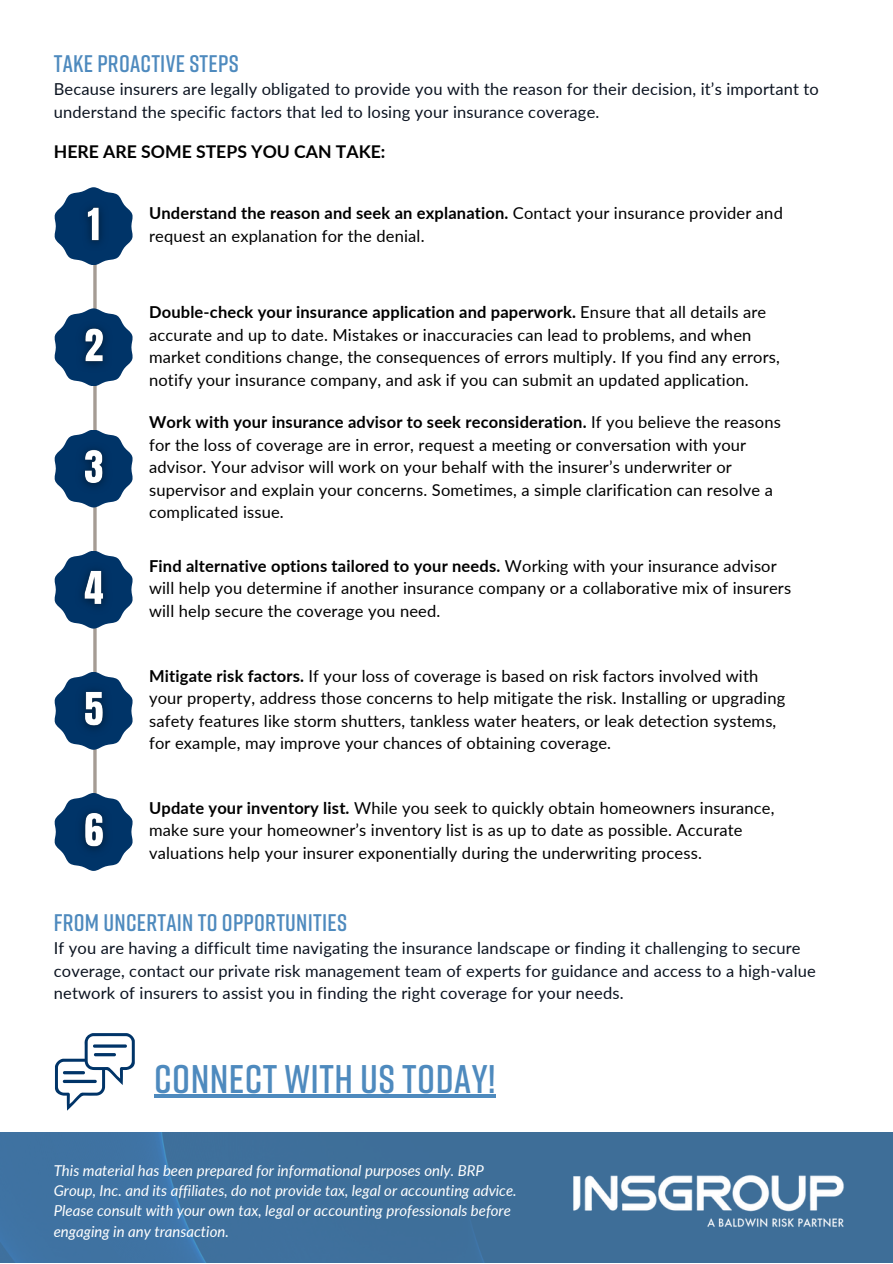
<style>
.page{position:relative;width:893px;height:1264px;background:#fff}
.page>*{position:absolute;margin:0;border:0;box-sizing:border-box;transform-origin:0 0}
.t1{font:600 39.9px "Rift";letter-spacing:.01em;color:#4e8abe}
.t2{font:600 24px "Rift";letter-spacing:.01em;color:#4e8abe}
.t3{font:700 17.55px "Lato";color:#000}
.t4{font:16.5px/22.5px "Lato";letter-spacing:.01em;color:#000}
.t5{font:16.5px/22.5px "Lato";letter-spacing:.01em;color:#0b1320}
.t6{font:italic 15px/20.2px "Lato";color:#fff}
.s1{font-weight:700}
</style>
<div class="page">
<div style="left:0;top:1132px;width:892px;height:130px;background:#3e6f9a"></div>
<svg style="left:93px;top:270px;width:4px;height:521px"></svg>
<svg style="left:54px;top:193px;width:79px;height:67px"></svg>
<svg style="left:54px;top:315px;width:79px;height:64px"></svg>
<svg style="left:54px;top:679px;width:79px;height:64px"></svg>
<svg style="left:54px;top:436px;width:79px;height:65px"></svg>
<svg style="left:54px;top:800px;width:79px;height:64px"></svg>
<svg style="left:54px;top:558px;width:79px;height:64px"></svg>
<svg style="left:55px;top:1033px;width:80px;height:77px"></svg>
<img style="left:573px;top:1175px;width:271px;height:52px">
<hr style="left:154px;top:1094px;width:342px;height:4px;background:#4e8abe">
<img style="left:73px;top:187px;width:41px;height:83px">
<img style="left:69px;top:307px;width:48px;height:84px">
<img style="left:69px;top:428px;width:48px;height:84px">
<img style="left:69px;top:549px;width:48px;height:84px">
<img style="left:69px;top:670px;width:48px;height:84px">
<img style="left:69px;top:791px;width:48px;height:80px">
<p class="t2" style="left:54px;top:48px;width:186px">TAKE PROACTIVE STEPS</p>
<p class="t5" style="left:54px;top:78px;width:766px">Because insurers are legally obligated to provide you with the reason for their decision, it’s important to understand the specific factors that led to losing your insurance coverage.</p>
<p class="t3" style="left:54px;top:141px;width:333px">HERE ARE SOME STEPS YOU CAN TAKE:</p>
<p class="t4" style="left:149px;top:202px;width:635px"><span class="s1">Understand the reason and seek an explanation.</span> Contact your insurance provider and request an explanation for the denial.</p>
<p class="t4" style="left:149px;top:300px;width:632px"><span class="s1">Double-check your insurance application and paperwork.</span> Ensure that all details are accurate and up to date. Mistakes or inaccuracies can lead to problems, and when market conditions change, the consequences of errors multiply. If you find any errors, notify your insurance company, and ask if you can submit an updated application.</p>
<p class="t4" style="left:149px;top:410px;width:633px"><span class="s1">Work with your insurance advisor to seek reconsideration.</span> If you believe the reasons for the loss of coverage are in error, request a meeting or conversation with your advisor. Your advisor will work on your behalf with the insurer’s underwriter or supervisor and explain your concerns. Sometimes, a simple clarification can resolve a complicated issue.</p>
<p class="t4" style="left:149px;top:554px;width:643px"><span class="s1">Find alternative options tailored to your needs.</span> Working with your insurance advisor will help you determine if another insurance company or a collaborative mix of insurers will help secure the coverage you need.</p>
<p class="t4" style="left:149px;top:664px;width:637px"><span class="s1">Mitigate risk factors.</span> If your loss of coverage is based on risk factors involved with your property, address those concerns to help mitigate the risk. Installing or upgrading safety features like storm shutters, tankless water heaters, or leak detection systems, for example, may improve your chances of obtaining coverage.</p>
<p class="t4" style="left:149px;top:796px;width:627px"><span class="s1">Update your inventory list.</span> While you seek to quickly obtain homeowners insurance, make sure your homeowner’s inventory list is as up to date as possible. Accurate valuations help your insurer exponentially during the underwriting process.</p>
<p class="t2" style="left:54px;top:907px;width:295px">FROM UNCERTAIN TO OPPORTUNITIES</p>
<p class="t5" style="left:54px;top:936px;width:763px">If you are having a difficult time navigating the insurance landscape or finding it challenging to secure coverage, contact our private risk management team of experts for guidance and access to a high-value network of insurers to assist you in finding the right coverage for your needs.</p>
<p class="t1" style="left:154px;top:1053px;width:343px">CONNECT WITH US TODAY!</p>
<p class="t6" style="left:54px;top:1159px;width:464px">This material has been prepared for informational purposes only. BRP Group, Inc. and its affiliates, do not provide tax, legal or accounting advice.<br>Please consult with your own tax, legal or accounting professionals before engaging in any transaction.</p>
</div>
